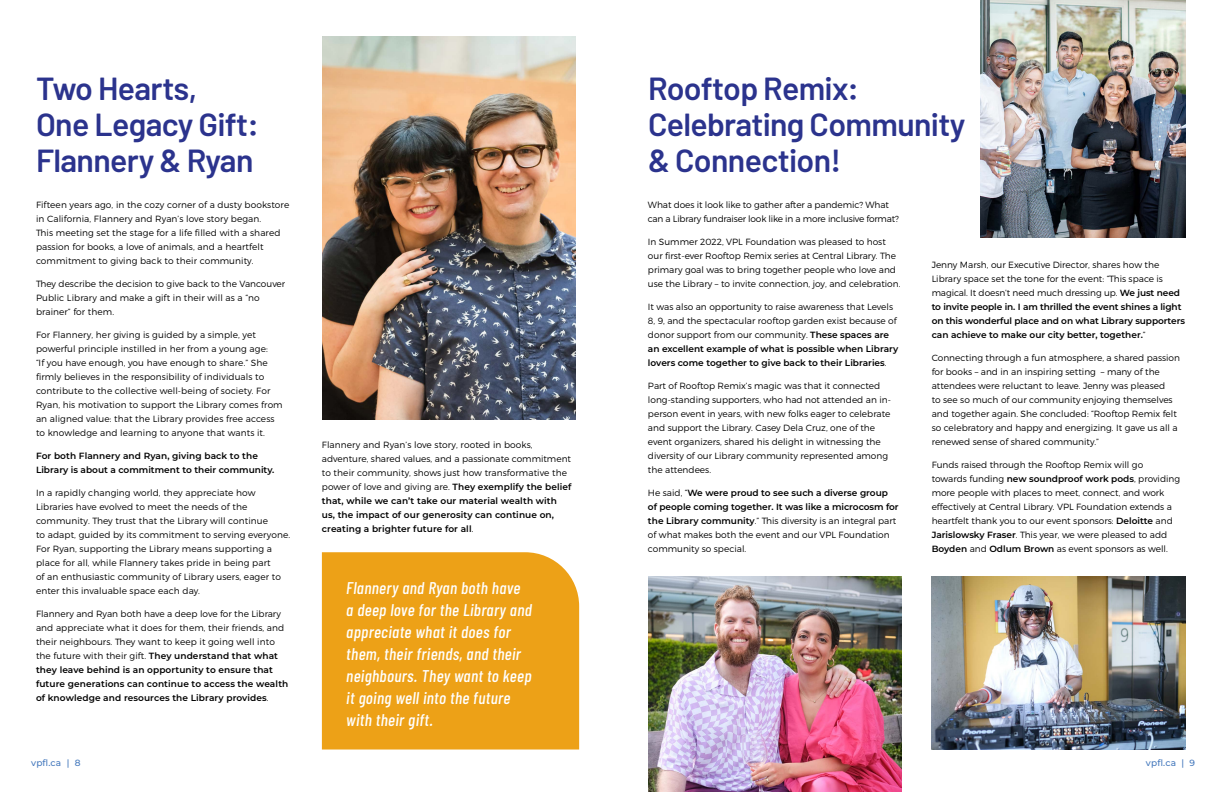
<style>
.page{position:relative;width:1224px;height:792px;background:#fff}
.page>*{position:absolute;margin:0;border:0;box-sizing:border-box;transform-origin:0 0}
.t1{font:600 32px/36px "Barlow";letter-spacing:-.02em;color:#2b338d}
.t2{font:italic 500 17px/22px "Barlow Condensed";letter-spacing:.02em;color:#fff}
.t3{font:300 9px/14px "Montserrat";color:#000}
.t4{font:600 9px/14px "Montserrat";letter-spacing:-.005em;color:#000}
.t5{font:300 9px/14px "Montserrat";letter-spacing:-.02em;color:#000}
.t6{font:500 9px "Montserrat";letter-spacing:.02em;color:#4579bd}
.s1{font-weight:600}
.s2{font-weight:300}
</style>
<div class="page">
<img style="left:981px;top:0;width:204px;height:237px">
<img style="left:648px;top:577px;width:253px;height:215px">
<img style="left:322px;top:36px;width:254px;height:383px">
<div style="left:322px;top:552px;width:257px;height:198px;background:#eda117"></div>
<img style="left:932px;top:577px;width:253px;height:173px">
<h1 class="t1" style="left:36px;top:70px;width:224px">Two Hearts,<br>One Legacy Gift:<br>Flannery &amp; Ryan</h1>
<p class="t3" style="left:36px;top:198px;width:255px">Fifteen years ago, in the cozy corner of a dusty bookstore in California, Flannery and Ryan’s love story began.<br>This meeting set the stage for a life filled with a shared passion for books, a love of animals, and a heartfelt commitment to giving back to their community.</p>
<p class="t3" style="left:36px;top:277px;width:251px">They describe the decision to give back to the Vancouver<br>Public Library and make a gift in their will as a “no brainer” for them.</p>
<p class="t3" style="left:36px;top:328px;width:248px">For Flannery, her giving is guided by a simple, yet powerful principle instilled in her from a young age:<br>“If you have enough, you have enough to share.” She firmly believes in the responsibility of individuals to contribute to the collective well-being of society. For Ryan, his motivation to support the Library comes from an aligned value: that the Library provides free access to knowledge and learning to anyone that wants it.</p>
<p class="t4" style="left:36px;top:449px;width:240px">For both Flannery and Ryan, giving back to the<br>Library is about a commitment to their community.</p>
<p class="t3" style="left:36px;top:486px;width:256px">In a rapidly changing world, they appreciate how Libraries have evolved to meet the needs of the community. They trust that the Library will continue<br>to adapt, guided by its commitment to serving everyone.<br>For Ryan, supporting the Library means supporting a place for all, while Flannery takes pride in being part<br>of an enthusiastic community of Library users, eager to enter this invaluable space each day.</p>
<p class="t3" style="left:36px;top:607px;width:254px">Flannery and Ryan both have a deep love for the Library and appreciate what it does for them, their friends, and their neighbours. They want to keep it going well into the future with their gift. <span class="s1">They understand that what they leave behind is an opportunity to ensure that future generations can continue to access the wealth of knowledge and resources the Library provides</span>.</p>
<p class="t3" style="left:322px;top:438px;width:251px">Flannery and Ryan’s love story, rooted in books, adventure, shared values, and a passionate commitment to their community, shows just how transformative the power of love and giving are. <span class="s1">They exemplify the belief that, while we can’t take our material wealth with us, the impact of our generosity can continue on, creating a brighter future for all</span>.</p>
<h2 class="t2" style="left:346px;top:576px;width:187px">Flannery and Ryan both have<br>a deep love for the Library and appreciate what it does for them, their friends, and their neighbours. They want to keep it going well into the future with their gift.</h2>
<h1 class="t1" style="left:648px;top:70px;width:319px">Rooftop Remix:<br>Celebrating Community &amp; Connection!</h1>
<p class="t5" style="left:648px;top:198px;width:253px">What does it look like to gather after a pandemic? What can a Library fundraiser look like in a more inclusive format?</p>
<p class="t3" style="left:648px;top:235px;width:254px">In Summer 2022, VPL Foundation was pleased to host our first-ever Rooftop Remix series at Central Library. The primary goal was to bring together people who love and use the Library – to invite connection, joy, and celebration.</p>
<p class="t3" style="left:648px;top:300px;width:252px">It was also an opportunity to raise awareness that Levels 8, 9, and the spectacular rooftop garden exist because of donor support from our community. <span class="s1">These spaces are an excellent example of what is possible when Library lovers come together to give back to their Libraries</span>.</p>
<p class="t3" style="left:648px;top:379px;width:245px">Part of Rooftop Remix’s magic was that it connected long-standing supporters, who had not attended an in&shy;person event in years, with new folks eager to celebrate and support the Library. Casey Dela Cruz, one of the event organizers, shared his delight in witnessing the diversity of our Library community represented among the attendees.</p>
<p class="t3" style="left:648px;top:486px;width:252px">He said, “<span class="s1">We were proud to see such a diverse group of people coming together. It was like a microcosm for the Library community</span>.” This diversity is an integral part of what makes both the event and our VPL Foundation community so special.</p>
<p class="t4" style="left:932px;top:258px;width:255px"><span class="s2">Jenny Marsh, our Executive Director, shares how the Library space set the tone for the event: “This space is magical. It doesn’t need much dressing up.</span> We just need to invite people in. I am thrilled the event shines a light on this wonderful place and on what Library supporters can achieve to make our city better, together.<span class="s2">”</span></p>
<p class="t3" style="left:932px;top:351px;width:250px">Connecting through a fun atmosphere, a shared passion for books – and in an inspiring setting – many of the attendees were reluctant to leave. Jenny was pleased<br>to see so much of our community enjoying themselves and together again. She concluded: “Rooftop Remix felt so celebratory and happy and energizing. It gave us all a renewed sense of shared community.”</p>
<p class="t3" style="left:932px;top:458px;width:250px">Funds raised through the Rooftop Remix will go towards funding <span class="s1">new soundproof work pods</span>, providing more people with places to meet, connect, and work effectively at Central Library. VPL Foundation extends a heartfelt thank you to our event sponsors: <span class="s1">Deloitte</span> and <span class="s1">Jarislowsky Fraser</span>. This year, we were pleased to add <span class="s1">Boyden</span> and <span class="s1">Odlum Brown</span> as event sponsors as well.</p>
<p class="t6" style="left:31px;top:757px;width:51px">vpfl.ca | 8</p>
<p class="t6" style="left:1146px;top:757px;width:51px">vpfl.ca | 9</p>
</div>
